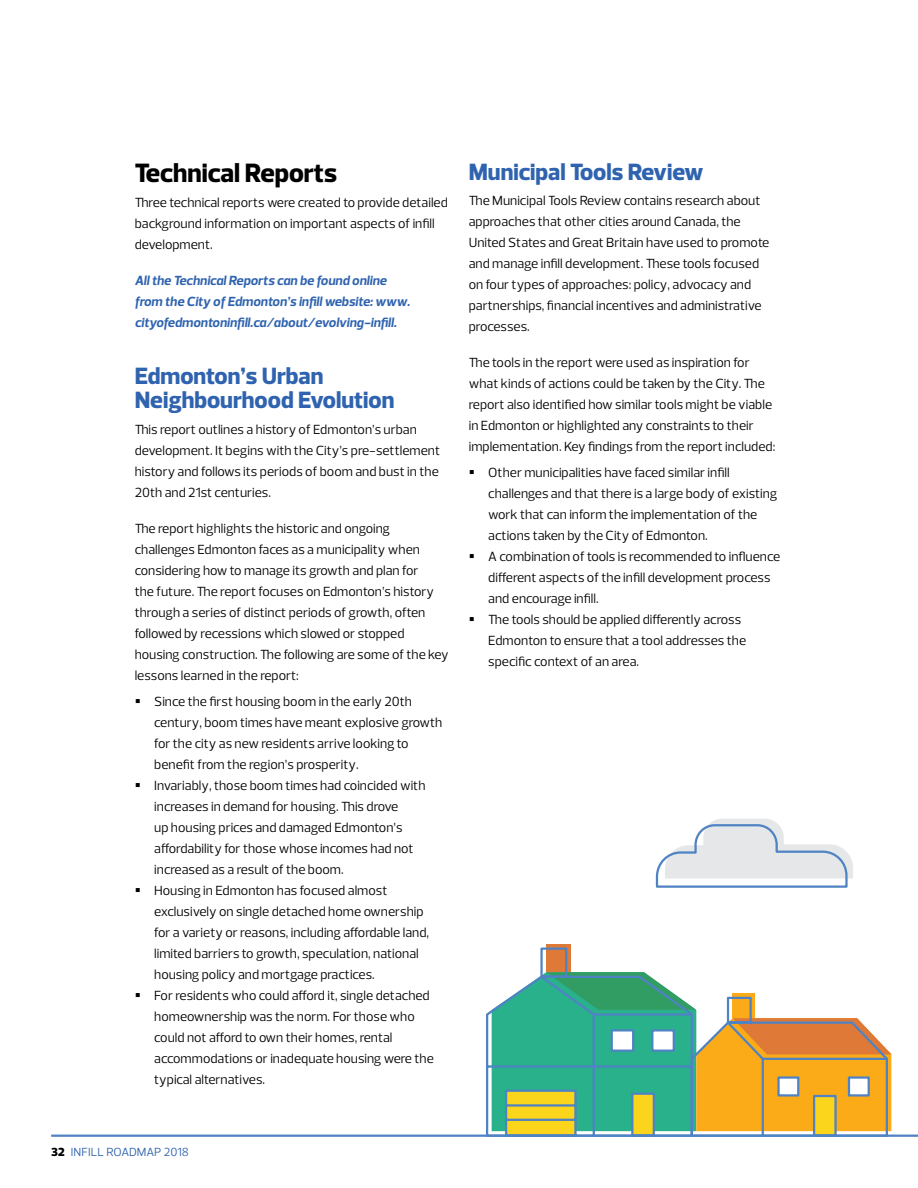
<style>
.page{position:relative;width:918px;height:1188px;background:#fff}
.page>*{position:absolute;margin:0;border:0;box-sizing:border-box;transform-origin:0 0}
.t1{font:800 27px "Prelo";color:#000}
.t2{font:800 24px/24px "Prelo";color:#2f63af}
.t3{font:13.5px/21px "Prelo";color:#000}
.t4{font:italic 700 13.5px/21px "Prelo";color:#2f63af}
.t5{font:12px "Prelo";color:#2f63af}
.s1{font-weight:900;color:#000}
</style>
<div class="page">
<hr style="left:51px;top:1135px;width:867px;height:2px;background:#4f83c3">
<div style="left:546px;top:944px;width:25px;height:28px;background:#df7938"></div>
<svg style="left:485px;top:947px;width:404px;height:190px"></svg>
<svg style="left:655px;top:819px;width:198px;height:69px"></svg>
<h1 class="t1" style="left:135px;top:156px;width:204px">Technical Reports</h1>
<p class="t3" style="left:135px;top:193px;width:315px">Three technical reports were created to provide detailed background information on important aspects of infill development.</p>
<p class="t4" style="left:135px;top:271px;width:277px">All the Technical Reports can be found online from the City of Edmonton’s infill website: www. cityofedmontoninfill.ca/about/evolving-infill.</p>
<h2 class="t2" style="left:135px;top:365px;width:261px">Edmonton’s Urban<br>Neighbourhood Evolution</h2>
<p class="t3" style="left:135px;top:419px;width:307px">This report outlines a history of Edmonton’s urban development. It begins with the City’s pre-settlement history and follows its periods of boom and bust in the 20th and 21st centuries.</p>
<p class="t3" style="left:135px;top:518px;width:316px">The report highlights the historic and ongoing challenges Edmonton faces as a municipality when considering how to manage its growth and plan for<br>the future. The report focuses on Edmonton’s history through a series of distinct periods of growth, often followed by recessions which slowed or stopped housing construction. The following are some of the key lessons learned in the report:</p>
<p class="t3" style="left:154px;top:691px;width:290px">Since the first housing boom in the early 20th century, boom times have meant explosive growth for the city as new residents arrive looking to benefit from the region’s prosperity.<br>Invariably, those boom times had coincided with increases in demand for housing. This drove<br>up housing prices and damaged Edmonton’s affordability for those whose incomes had not increased as a result of the boom.<br>Housing in Edmonton has focused almost exclusively on single detached home ownership for a variety or reasons, including affordable land, limited barriers to growth, speculation, national housing policy and mortgage practices.<br>For residents who could afford it, single detached homeownership was the norm. For those who could not afford to own their homes, rental accommodations or inadequate housing were the typical alternatives.</p>
<h2 class="t2" style="left:469px;top:160px;width:236px">Municipal Tools Review</h2>
<p class="t3" style="left:469px;top:190px;width:302px">The Municipal Tools Review contains research about approaches that other cities around Canada, the United States and Great Britain have used to promote and manage infill development. These tools focused on four types of approaches: policy, advocacy and partnerships, financial incentives and administrative processes.</p>
<p class="t3" style="left:469px;top:352px;width:308px">The tools in the report were used as inspiration for what kinds of actions could be taken by the City. The report also identified how similar tools might be viable in Edmonton or highlighted any constraints to their implementation. Key findings from the report included:</p>
<p class="t3" style="left:488px;top:462px;width:293px">Other municipalities have faced similar infill challenges and that there is a large body of existing work that can inform the implementation of the actions taken by the City of Edmonton.<br>A combination of tools is recommended to influence different aspects of the infill development process and encourage infill.<br>The tools should be applied differently across Edmonton to ensure that a tool addresses the specific context of an area.</p>
<p class="t5" style="left:51px;top:1145px;width:139px"><span class="s1">32</span> INFILL ROADMAP 2018</p>
</div>
